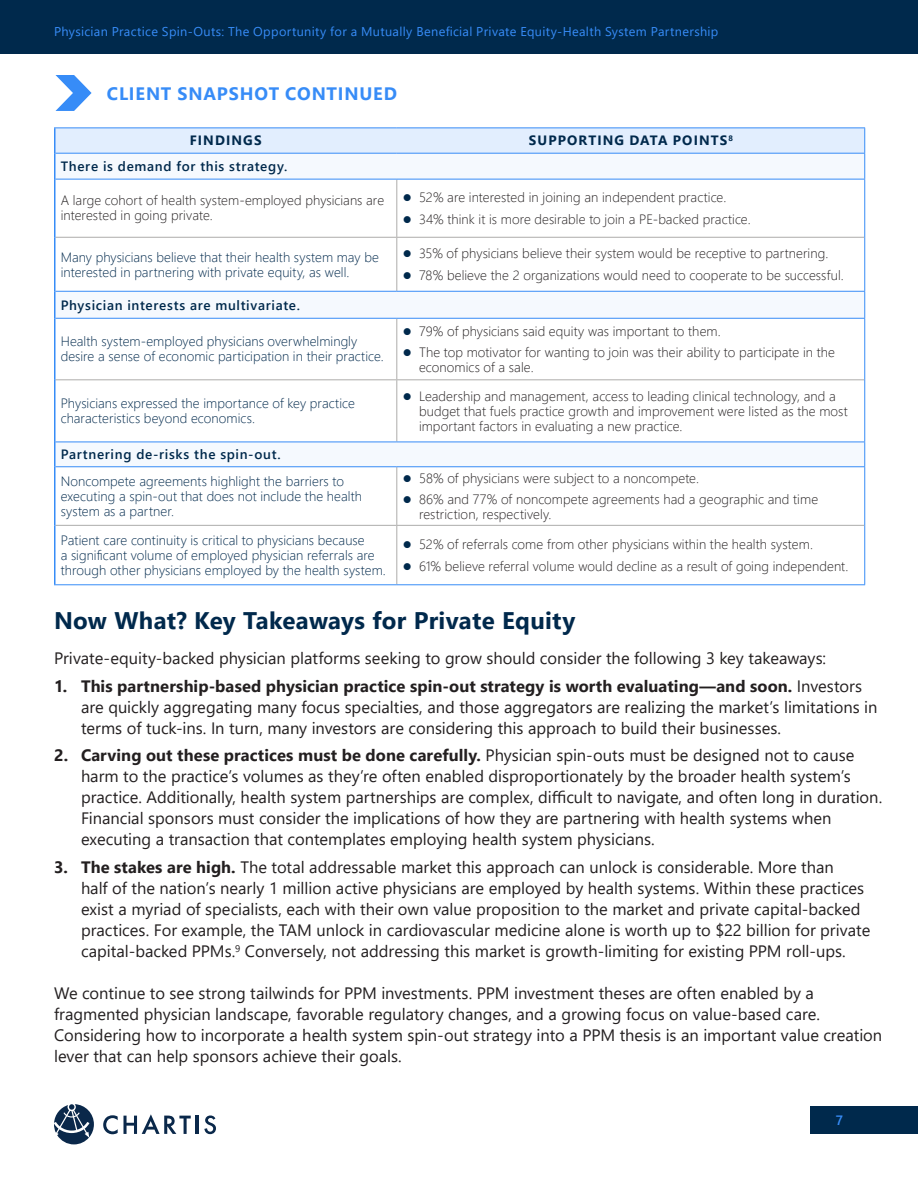
<style>
.page{position:relative;width:918px;height:1188px;background:#fff}
.page>*{position:absolute;margin:0;border:0;box-sizing:border-box;transform-origin:0 0}
.Chartis_-_Heading_1{font:700 24px "Segoe UI";letter-spacing:.01em;color:#00294c}
.Chartis_-_Heading_2{font:700 18px "Segoe UI";letter-spacing:.045em;color:#378cf7}
.Chartis_-_Body{font:16.5px/21px "Segoe UI";color:#231f20}
.Chartis_-_Table_Body{font:300 13.5px/15px "Segoe UI";letter-spacing:.005em;color:#231f20}
.Chartis_-_Table_Body-2{font:300 13.5px/15px "Segoe UI";letter-spacing:.005em;color:#00294c}
.Chartis_-_Table_Header{font:600 13.5px "Segoe UI";letter-spacing:.05em;color:#00294c}
.Chartis_-_Table_Header-2{font:700 13.5px "Segoe UI";letter-spacing:.08em;color:#00294c}
.t1{font:600 13.5px "Segoe UI";color:#378cf7}
.t2{font:12.75px "Segoe UI";letter-spacing:.025em;color:#378cf7}
.s1{font-weight:700}
</style>
<div class="page">
<div style="left:0;top:0;width:918px;height:54px;background:#00294c"></div>
<div style="left:810px;top:1106px;width:108px;height:28px;background:#00294c"></div>
<svg style="left:54px;top:1104px;width:40px;height:40px"></svg>
<hr style="left:196px;top:1116px;width:3px;height:18px;background:#0a284a">
<svg style="left:204px;top:1115px;width:12px;height:19px"></svg>
<svg style="left:103px;top:1114px;width:88px;height:20px"></svg>
<svg style="left:56px;top:180px;width:808px;height:262px"></svg>
<hr style="left:56px;top:237px;width:341px;height:1px;background:#adacab">
<hr style="left:397px;top:237px;width:467px;height:1px;background:#adacab">
<hr style="left:56px;top:379px;width:341px;height:1px;background:#adacab">
<hr style="left:397px;top:379px;width:467px;height:1px;background:#adacab">
<hr style="left:56px;top:525px;width:341px;height:1px;background:#adacab">
<hr style="left:397px;top:525px;width:467px;height:1px;background:#adacab">
<hr style="left:396px;top:179px;width:1px;height:58px;background:#adacab">
<hr style="left:396px;top:238px;width:1px;height:53px;background:#adacab">
<hr style="left:396px;top:319px;width:1px;height:60px;background:#adacab">
<hr style="left:396px;top:380px;width:1px;height:62px;background:#adacab">
<hr style="left:396px;top:467px;width:1px;height:58px;background:#adacab">
<hr style="left:396px;top:526px;width:1px;height:58px;background:#adacab">
<hr style="left:56px;top:179px;width:341px;height:1px;background:#378cf7">
<hr style="left:397px;top:179px;width:468px;height:1px;background:#378cf7">
<hr style="left:56px;top:291px;width:341px;height:1px;background:#378cf7">
<hr style="left:397px;top:291px;width:468px;height:1px;background:#378cf7">
<hr style="left:56px;top:318px;width:341px;height:1px;background:#378cf7">
<hr style="left:397px;top:318px;width:468px;height:1px;background:#378cf7">
<hr style="left:56px;top:442px;width:341px;height:1px;background:#378cf7">
<hr style="left:397px;top:442px;width:468px;height:1px;background:#378cf7">
<hr style="left:56px;top:466px;width:341px;height:1px;background:#378cf7">
<hr style="left:397px;top:466px;width:468px;height:1px;background:#378cf7">
<hr style="left:54px;top:128px;width:2px;height:25px;background:#378cf7">
<hr style="left:54px;top:153px;width:2px;height:26px;background:#378cf7">
<hr style="left:54px;top:179px;width:2px;height:58px;background:#378cf7">
<hr style="left:54px;top:237px;width:2px;height:54px;background:#378cf7">
<hr style="left:54px;top:291px;width:2px;height:27px;background:#378cf7">
<hr style="left:54px;top:318px;width:2px;height:62px;background:#378cf7">
<hr style="left:54px;top:380px;width:2px;height:62px;background:#378cf7">
<hr style="left:54px;top:442px;width:2px;height:25px;background:#378cf7">
<hr style="left:54px;top:467px;width:2px;height:58px;background:#378cf7">
<hr style="left:54px;top:525px;width:2px;height:59px;background:#378cf7">
<svg style="left:55px;top:128px;width:810px;height:51px"></svg>
<hr style="left:864px;top:179px;width:1px;height:58px;background:#378cf7">
<hr style="left:864px;top:237px;width:1px;height:54px;background:#378cf7">
<hr style="left:864px;top:319px;width:1px;height:61px;background:#378cf7">
<hr style="left:864px;top:380px;width:1px;height:62px;background:#378cf7">
<hr style="left:864px;top:467px;width:1px;height:58px;background:#378cf7">
<hr style="left:864px;top:525px;width:1px;height:59px;background:#378cf7">
<svg style="left:864px;top:292px;width:1px;height:26px"></svg>
<svg style="left:864px;top:442px;width:1px;height:24px"></svg>
<hr style="left:54px;top:584px;width:343px;height:1px;background:#378cf7">
<hr style="left:397px;top:584px;width:468px;height:1px;background:#378cf7">
<svg style="left:56px;top:75px;width:36px;height:36px"></svg>
<svg style="left:404px;top:194px;width:7px;height:7px"></svg>
<svg style="left:404px;top:216px;width:7px;height:7px"></svg>
<svg style="left:404px;top:250px;width:7px;height:7px"></svg>
<svg style="left:404px;top:272px;width:7px;height:7px"></svg>
<svg style="left:404px;top:328px;width:7px;height:7px"></svg>
<svg style="left:404px;top:349px;width:7px;height:7px"></svg>
<svg style="left:404px;top:393px;width:7px;height:7px"></svg>
<p class="t2" style="left:54px;top:20px;width:666px">Physician Practice Spin-Outs: The Opportunity for a Mutually Beneficial Private Equity-Health System Partnership</p>
<p class="Chartis_-_Heading_2" style="left:107px;top:76px;width:292px">CLIENT SNAPSHOT CONTINUED</p>
<p class="Chartis_-_Table_Header-2" style="left:190px;top:128px;width:73px">FINDINGS</p>
<p class="Chartis_-_Table_Header-2" style="left:529px;top:128px;width:206px">SUPPORTING DATA POINTS<sup>8</sup></p>
<p class="Chartis_-_Table_Header" style="left:61px;top:154px;width:228px">There is demand for this strategy.</p>
<p class="Chartis_-_Table_Body" style="left:61px;top:192px;width:325px">A large cohort of health system-employed physicians are interested in going private.</p>
<p class="Chartis_-_Table_Body" style="left:419px;top:188px;width:309px">52% are interested in joining an independent practice.</p>
<p class="Chartis_-_Table_Body" style="left:419px;top:210px;width:333px">34% think it is more desirable to join a PE-backed practice.</p>
<p class="Chartis_-_Table_Body-2" style="left:61px;top:248px;width:320px">Many physicians believe that their health system may be interested in partnering with private equity, as well.</p>
<p class="Chartis_-_Table_Body" style="left:419px;top:245px;width:411px">35% of physicians believe their system would be receptive to partnering.</p>
<p class="Chartis_-_Table_Body" style="left:419px;top:266px;width:426px">78% believe the 2 organizations would need to cooperate to be successful.</p>
<p class="Chartis_-_Table_Header" style="left:61px;top:292px;width:241px">Physician interests are multivariate.</p>
<p class="Chartis_-_Table_Body-2" style="left:61px;top:333px;width:325px">Health system-employed physicians overwhelmingly desire a sense of economic participation in their practice.</p>
<p class="Chartis_-_Table_Body" style="left:419px;top:322px;width:303px">79% of physicians said equity was important to them.</p>
<p class="Chartis_-_Table_Body" style="left:419px;top:344px;width:418px">The top motivator for wanting to join was their ability to participate in the economics of a sale.</p>
<p class="Chartis_-_Table_Body-2" style="left:61px;top:395px;width:296px">Physicians expressed the importance of key practice characteristics beyond economics.</p>
<p class="Chartis_-_Table_Body" style="left:419px;top:387px;width:430px">Leadership and management, access to leading clinical technology, and a budget that fuels practice growth and improvement were listed as the most important factors in evaluating a new practice.</p>
<p class="Chartis_-_Table_Header" style="left:61px;top:442px;width:222px">Partnering de-risks the spin-out.</p>
<p class="Chartis_-_Table_Body-2" style="left:61px;top:472px;width:303px">Noncompete agreements highlight the barriers to executing a spin-out that does not include the health system as a partner.</p>
<p class="Chartis_-_Table_Body" style="left:419px;top:469px;width:282px">58% of physicians were subject to a noncompete.</p>
<p class="Chartis_-_Table_Body" style="left:419px;top:491px;width:401px">86% and 77% of noncompete agreements had a geographic and time restriction, respectively.</p>
<p class="Chartis_-_Table_Body-2" style="left:61px;top:531px;width:327px">Patient care continuity is critical to physicians because<br>a significant volume of employed physician referrals are through other physicians employed by the health system.</p>
<p class="Chartis_-_Table_Body" style="left:419px;top:536px;width:396px">52% of referrals come from other physicians within the health system.</p>
<p class="Chartis_-_Table_Body" style="left:419px;top:557px;width:431px">61% believe referral volume would decline as a result of going independent.</p>
<p class="Chartis_-_Heading_1" style="left:54px;top:598px;width:523px">Now What? Key Takeaways for Private Equity</p>
<p class="Chartis_-_Body" style="left:54px;top:646px;width:774px">Private-equity-backed physician platforms seeking to grow should consider the following 3 key takeaways:</p>
<p class="Chartis_-_Body" style="left:81px;top:674px;width:798px;text-indent:-27px"><span class="s1">1. This partnership-based physician practice spin-out strategy is worth evaluating—and soon.</span> Investors are quickly aggregating many focus specialties, and those aggregators are realizing the market’s limitations in terms of tuck-ins. In turn, many investors are considering this approach to build their businesses.</p>
<p class="Chartis_-_Body" style="left:81px;top:744px;width:803px;text-indent:-27px"><span class="s1">2. Carving out these practices must be done carefully.</span> Physician spin-outs must be designed not to cause harm to the practice’s volumes as they’re often enabled disproportionately by the broader health system’s practice. Additionally, health system partnerships are complex, difficult to navigate, and often long in duration.<br>Financial sponsors must consider the implications of how they are partnering with health systems when executing a transaction that contemplates employing health system physicians.</p>
<p class="Chartis_-_Body" style="left:81px;top:855px;width:791px;text-indent:-27px"><span class="s1">3. The stakes are high.</span> The total addressable market this approach can unlock is considerable. More than<br>half of the nation’s nearly 1 million active physicians are employed by health systems. Within these practices exist a myriad of specialists, each with their own value proposition to the market and private capital-backed practices. For example, the TAM unlock in cardiovascular medicine alone is worth up to $22 billion for private capital-backed PPMs.<sup>9</sup> Conversely, not addressing this market is growth-limiting for existing PPM roll-ups.</p>
<p class="Chartis_-_Body" style="left:54px;top:981px;width:830px">We continue to see strong tailwinds for PPM investments. PPM investment theses are often enabled by a fragmented physician landscape, favorable regulatory changes, and a growing focus on value-based care.<br>Considering how to incorporate a health system spin-out strategy into a PPM thesis is an important value creation lever that can help sponsors achieve their goals.</p>
<p class="t1" style="left:836px;top:1107px;width:9px">7</p>
</div>
